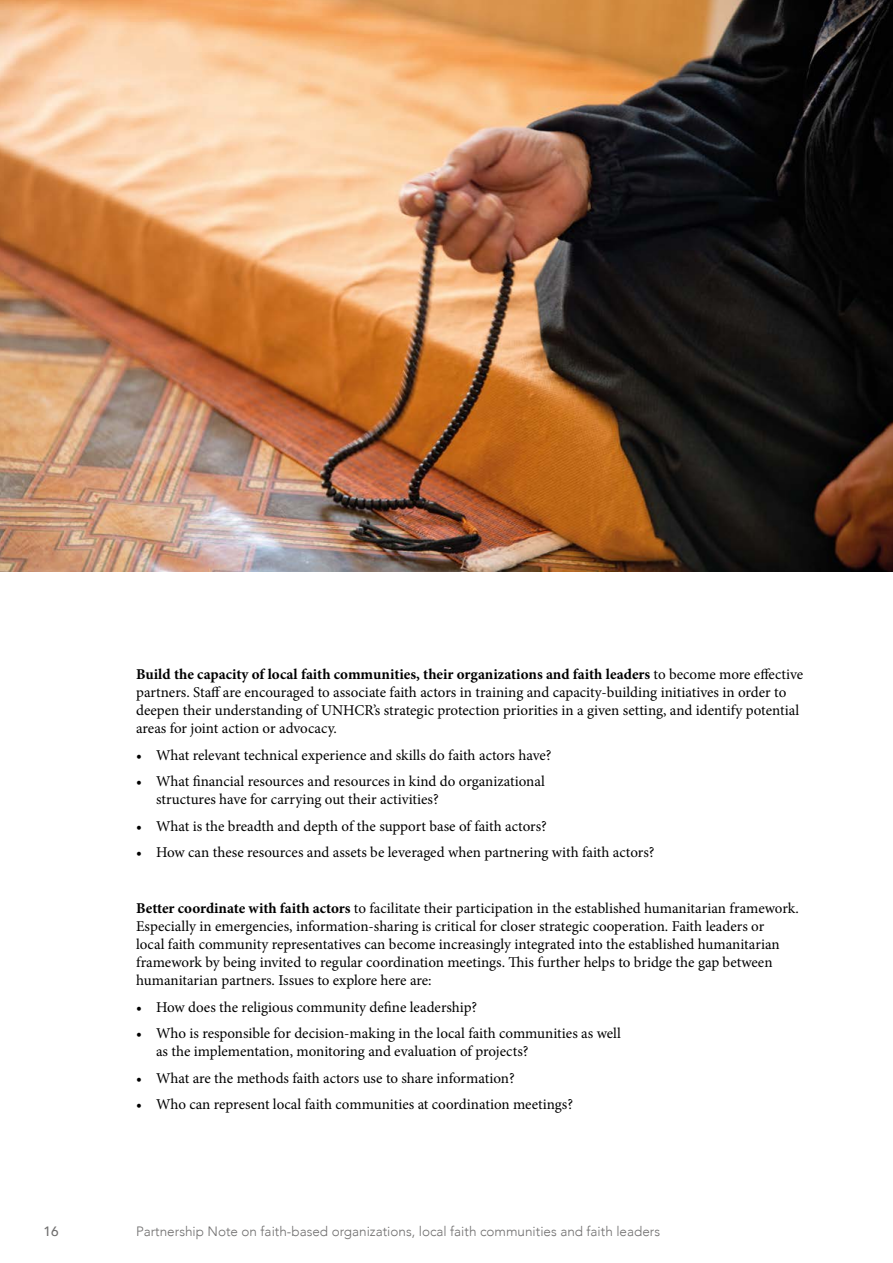
<style>
.page{position:relative;width:893px;height:1263px;background:#fff}
.page>*{position:absolute;margin:0;border:0;box-sizing:border-box;transform-origin:0 0}
.t1{font:15px/18px "Minion Pro";color:#000}
.t2{font:300 13.5px "Avenir";color:#706f6f}
.t3{font:500 13.5px "Avenir";color:#706f6f}
.s1{font-weight:700}
</style>
<div class="page">
<img style="left:0;top:0;width:893px;height:571px">
<p class="t1" style="left:136px;top:665px;width:669px"><span class="s1">Build the capacity of local faith communities, their organizations and faith leaders</span> to become more effective partners. Staff are encouraged to associate faith actors in training and capacity-building initiatives in order to deepen their understanding of UNHCR’s strategic protection priorities in a given setting, and identify potential areas for joint action or advocacy.</p>
<p class="t1" style="left:136px;top:746px;width:417px">• What relevant technical experience and skills do faith actors have?</p>
<p class="t1" style="left:156px;top:772px;width:390px;text-indent:-20px">• What financial resources and resources in kind do organizational structures have for carrying out their activities?</p>
<p class="t1" style="left:136px;top:817px;width:412px">• What is the breadth and depth of the support base of faith actors?</p>
<p class="t1" style="left:136px;top:843px;width:520px">• How can these resources and assets be leveraged when partnering with faith actors?</p>
<p class="t1" style="left:136px;top:899px;width:664px"><span class="s1">Better coordinate with faith actors</span> to facilitate their participation in the established humanitarian framework.<br>Especially in emergencies, information-sharing is critical for closer strategic cooperation. Faith leaders or<br>local faith community representatives can become increasingly integrated into the established humanitarian framework by being invited to regular coordination meetings. This further helps to bridge the gap between humanitarian partners. Issues to explore here are:</p>
<p class="t1" style="left:136px;top:998px;width:343px">• How does the religious community define leadership?</p>
<p class="t1" style="left:156px;top:1024px;width:466px;text-indent:-20px">• Who is responsible for decision-making in the local faith communities as well as the implementation, monitoring and evaluation of projects?</p>
<p class="t1" style="left:136px;top:1069px;width:380px">• What are the methods faith actors use to share information?</p>
<p class="t1" style="left:136px;top:1095px;width:439px">• Who can represent local faith communities at coordination meetings?</p>
<p class="t3" style="left:44px;top:1219px;width:17px">16</p>
<p class="t2" style="left:136px;top:1223px;width:526px">Partnership Note on faith-based organizations, local faith communities and faith leaders</p>
</div>
